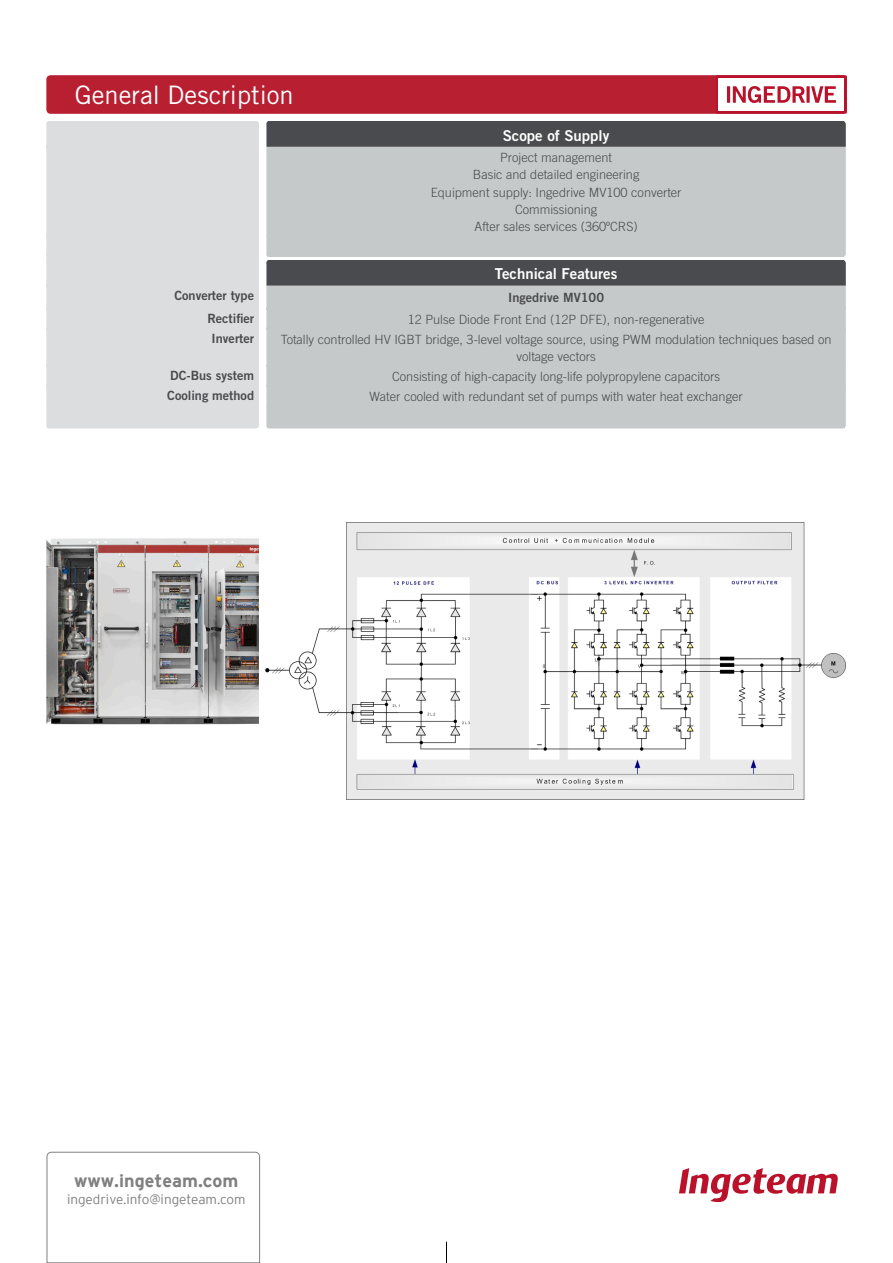
<style>
.page{position:relative;width:893px;height:1263px;background:#fff}
.page>*{position:absolute;margin:0;border:0;box-sizing:border-box;transform-origin:0 0}
.t1{font:25.5px "Trade Gothic LT Std";color:#fff}
.t2{font:700 18px "Interstate";color:#808080}
.TabHeader{font:15px "Trade Gothic LT Std Bd 2";color:#fff}
.t3{font:300 13.5px "Interstate";color:#808080}
.TabBody{font:300 12.75px/17.2px "Trade Gothic LT Std";color:#494b4e;text-align:center}
.TabBody_Body{font:300 12.75px "Trade Gothic LT Std";color:#494b4e}
.TabunHeader{font:12.75px "Trade Gothic LT Std Bd 2";color:#494b4e}
.TabBody1stLine{font:12.75px "Trade Gothic LT Std Bd 2";color:#494b4e}
</style>
<div class="page">
<div style="left:46px;top:75px;width:801px;height:39px;background:#b82032;border-radius:4px"></div>
<svg style="left:446px;top:1242px;width:1px;height:21px"></svg>
<svg style="left:47px;top:1152px;width:213px;height:111px"></svg>
<svg style="left:679px;top:1168px;width:159px;height:34px"></svg>
<div style="left:46px;top:123px;width:213px;height:303px;background:#dcdddf"></div>
<div style="left:266px;top:123px;width:580px;height:24px;background:#494b4e"></div>
<svg style="left:266px;top:147px;width:580px;height:279px;background:#babdbe"></svg>
<hr style="left:269px;top:121px;width:575px;height:4px;background:#494b4e">
<svg style="left:48px;top:145px;width:209px;height:4px"></svg>
<svg style="left:48px;top:284px;width:209px;height:4px"></svg>
<svg style="left:48px;top:306px;width:209px;height:5px"></svg>
<svg style="left:48px;top:326px;width:209px;height:5px"></svg>
<svg style="left:48px;top:364px;width:209px;height:4px"></svg>
<svg style="left:48px;top:384px;width:209px;height:4px"></svg>
<svg style="left:48px;top:404px;width:209px;height:4px"></svg>
<div style="left:269px;top:306px;width:575px;height:5px;background:#c6c9ca"></div>
<div style="left:269px;top:326px;width:575px;height:5px;background:#c6c9ca"></div>
<hr style="left:269px;top:364px;width:575px;height:4px;background:#c6c9ca">
<hr style="left:269px;top:384px;width:575px;height:4px;background:#c6c9ca">
<hr style="left:269px;top:404px;width:575px;height:4px;background:#c6c9ca">
<svg style="left:48px;top:234px;width:209px;height:4px"></svg>
<div style="left:48px;top:253px;width:209px;height:11px;background:#dcdddf"></div>
<svg style="left:48px;top:121px;width:209px;height:4px"></svg>
<hr style="left:269px;top:234px;width:575px;height:4px;background:#c6c9ca">
<svg style="left:269px;top:253px;width:575px;height:11px"></svg>
<hr style="left:269px;top:424px;width:575px;height:4px;background:#c6c9ca">
<svg style="left:48px;top:424px;width:209px;height:4px"></svg>
<div style="left:716px;top:75px;width:131px;height:39px;background:#b9122b;border-radius:2px"></div>
<div style="left:719px;top:78px;width:125px;height:33px;background:#fff"></div>
<svg style="left:727px;top:86px;width:109px;height:17px"></svg>
<img style="left:266px;top:522px;width:580px;height:278px">
<img style="left:46px;top:538px;width:213px;height:187px">
<p class="t1" style="left:75px;top:79px;width:220px">General Description</p>
<p class="TabHeader" style="left:503px;top:126px;width:108px">Scope of Supply</p>
<p class="TabBody_Body" style="left:500px;top:150px;width:113px">Project management</p>
<p class="TabBody_Body" style="left:473px;top:167px;width:168px">Basic and detailed engineering</p>
<p class="TabBody_Body" style="left:431px;top:185px;width:252px">Equipment supply: Ingedrive MV100 converter</p>
<p class="TabBody_Body" style="left:515px;top:202px;width:84px">Commissioning</p>
<p class="TabBody_Body" style="left:475px;top:219px;width:165px">After sales services (360ºCRS)</p>
<p class="TabHeader" style="left:495px;top:265px;width:124px">Technical Features</p>
<p class="TabunHeader" style="left:174px;top:287px;width:81px">Converter type</p>
<p class="TabBody1stLine" style="left:508px;top:290px;width:97px">Ingedrive MV100</p>
<p class="TabunHeader" style="left:207px;top:310px;width:48px">Rectifier</p>
<p class="TabBody_Body" style="left:408px;top:312px;width:298px">12 Pulse Diode Front End (12P DFE), non-regenerative</p>
<p class="TabunHeader" style="left:212px;top:330px;width:44px">Inverter</p>
<p class="TabBody" style="left:281px;top:330px;width:552px">Totally controlled HV IGBT bridge, 3-level voltage source, using PWM modulation techniques based on voltage vectors</p>
<p class="TabunHeader" style="left:170px;top:367px;width:85px">DC-Bus system</p>
<p class="TabBody" style="left:392px;top:368px;width:329px">Consisting of high-capacity long-life polypropylene capacitors</p>
<p class="TabunHeader" style="left:167px;top:388px;width:88px">Cooling method</p>
<p class="TabBody" style="left:370px;top:388px;width:375px">Water cooled with redundant set of pumps with water heat exchanger</p>
<h2 class="t2" style="left:74px;top:1171px;width:166px">www.ingeteam.com</h2>
<p class="t3" style="left:67px;top:1192px;width:180px">ingedrive.info@ingeteam.com</p>
</div>
